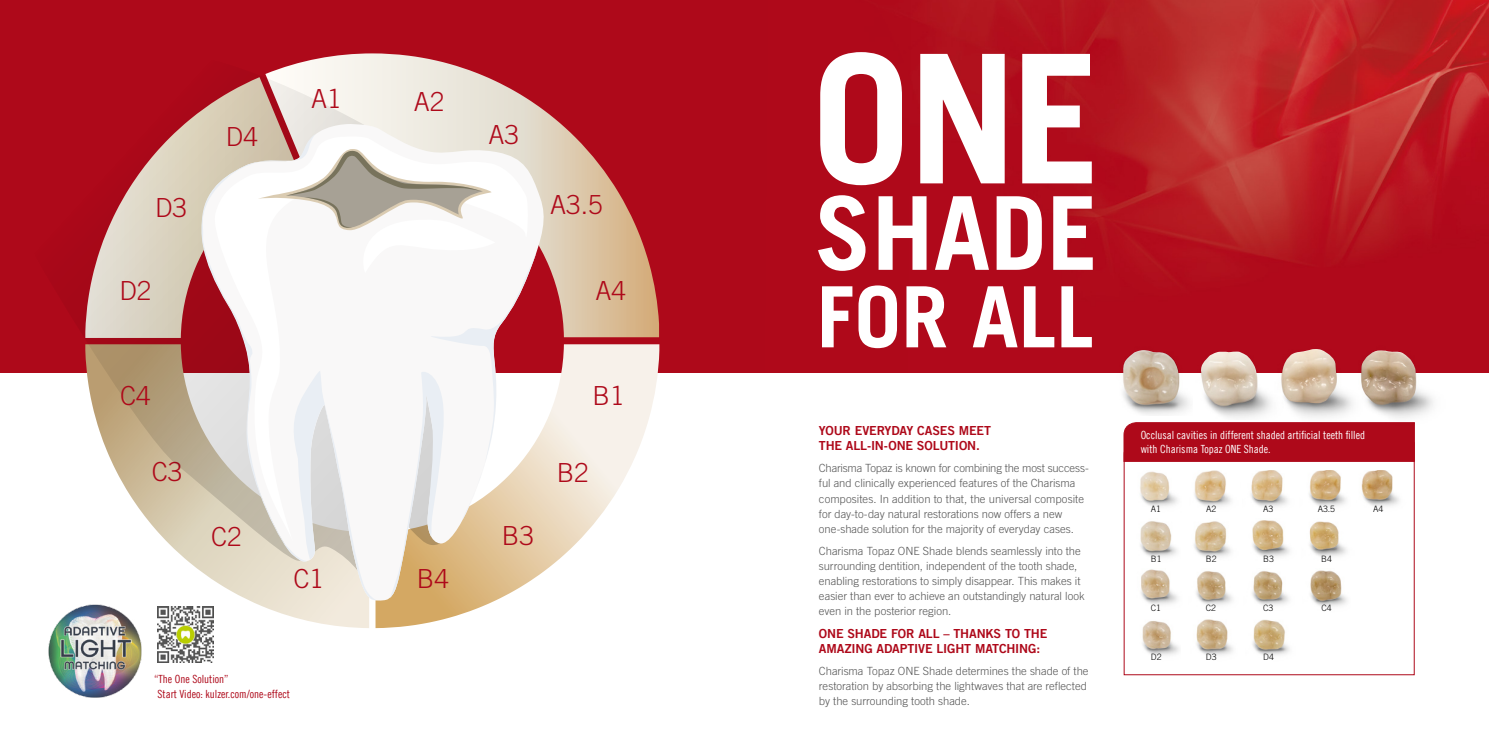
<style>
.page{position:relative;width:1489px;height:745px;background:#fff}
.page>*{position:absolute;margin:0;border:0;box-sizing:border-box;transform-origin:0 0}
.t1{font:700 179.12px "Trade Gothic LT Com";color:#fff}
.t2{font:700 101.75px "Trade Gothic LT Com";color:#fff}
.t3{font:700 84.5px "Trade Gothic LT Com";color:#fff}
.t4{font:300 26.25px "Trade Gothic LT Com";color:#ae091a}
.t5{font:12.5px/15px "Trade Gothic LT Com Bd 2";letter-spacing:-.01em;color:#ae091a}
.t6{font:300 11.25px/15px "Trade Gothic LT Com";color:#565656}
.t7{font:11.25px/13.5px "Trade Gothic LT Com Cn 18";color:#fff}
.t8{font:11.25px/15px "Trade Gothic LT Com Cn 18";color:#ae091a}
.t9{font:300 8.75px "Trade Gothic LT Com";color:#000}
</style>
<div class="page">
<div style="left:0;top:0;width:1488px;height:372px;background:#ae091a"></div>
<img style="left:930px;top:0;width:558px;height:277px">
<div style="left:1123px;top:422px;width:291px;height:19px;background:#ae091a"></div>
<svg style="left:1123px;top:441px;width:291px;height:234px"></svg>
<img style="left:1299px;top:470px;width:51px;height:42px">
<img style="left:1355px;top:470px;width:56px;height:45px">
<img style="left:1242px;top:470px;width:51px;height:40px">
<img style="left:1189px;top:470px;width:50px;height:43px">
<img style="left:1134px;top:470px;width:47px;height:42px">
<img style="left:1301px;top:518px;width:53px;height:42px">
<img style="left:1247px;top:518px;width:48px;height:42px">
<img style="left:1191px;top:518px;width:47px;height:42px">
<img style="left:1135px;top:518px;width:45px;height:44px">
<img style="left:1302px;top:568px;width:48px;height:44px">
<img style="left:1243px;top:568px;width:50px;height:41px">
<img style="left:1188px;top:568px;width:50px;height:42px">
<img style="left:1133px;top:568px;width:49px;height:42px">
<img style="left:1245px;top:616px;width:50px;height:51px">
<img style="left:1189px;top:616px;width:48px;height:51px">
<img style="left:1136px;top:616px;width:44px;height:51px">
<img style="left:157px;top:627px;width:57px;height:35px">
<img style="left:48px;top:606px;width:94px;height:92px">
<img style="left:1116px;top:369px;width:76px;height:46px">
<img style="left:1122px;top:350px;width:56px;height:54px">
<img style="left:1358px;top:368px;width:88px;height:57px">
<img style="left:1362px;top:350px;width:53px;height:54px">
<img style="left:1274px;top:365px;width:88px;height:58px">
<img style="left:1283px;top:349px;width:53px;height:54px">
<img style="left:1192px;top:365px;width:91px;height:54px">
<img style="left:1200px;top:351px;width:58px;height:54px">
<svg style="left:375px;top:344px;width:284px;height:283px"></svg>
<svg style="left:85px;top:600px;width:284px;height:27px"></svg>
<svg style="left:533px;top:102px;width:126px;height:235px"></svg>
<svg style="left:8px;top:53px;width:525px;height:516px"></svg>
<svg style="left:198px;top:123px;width:349px;height:477px"></svg>
<svg style="left:198px;top:134px;width:345px;height:465px"></svg>
<h3 class="t4" style="left:311px;top:83px;width:32px">A1</h3>
<h3 class="t4" style="left:414px;top:86px;width:32px">A2</h3>
<h3 class="t4" style="left:226px;top:121px;width:34px">D4</h3>
<h3 class="t4" style="left:488px;top:119px;width:32px">A3</h3>
<h3 class="t4" style="left:155px;top:192px;width:34px">D3</h3>
<h3 class="t4" style="left:550px;top:189px;width:54px">A3.5</h3>
<h3 class="t4" style="left:119px;top:275px;width:34px">D2</h3>
<h3 class="t4" style="left:595px;top:275px;width:32px">A4</h3>
<h3 class="t4" style="left:120px;top:379px;width:32px">C4</h3>
<h3 class="t4" style="left:592px;top:379px;width:34px">B1</h3>
<h3 class="t4" style="left:152px;top:456px;width:32px">C3</h3>
<h3 class="t4" style="left:556px;top:457px;width:34px">B2</h3>
<h3 class="t4" style="left:211px;top:521px;width:32px">C2</h3>
<h3 class="t4" style="left:293px;top:563px;width:32px">C1</h3>
<h3 class="t4" style="left:417px;top:562px;width:34px">B4</h3>
<p class="t8" style="left:154px;top:670px;width:137px">“The One Solution”<br>Start Video: kulzer.com/one-effect</p>
<h3 class="t4" style="left:502px;top:519px;width:34px">B3</h3>
<h1 class="t1" style="left:811px;top:9px;width:291px">ONE</h1>
<h2 class="t2" style="left:814px;top:171px;width:284px">SHADE</h2>
<h3 class="t3" style="left:816px;top:265px;width:278px">FOR ALL</h3>
<p class="t5" style="left:819px;top:422px;width:174px">YOUR EVERYDAY CASES MEET<br>THE ALL-IN-ONE SOLUTION.</p>
<p class="t6" style="left:819px;top:460px;width:270px">Charisma Topaz is known for combining the most success&shy;ful and clinically experienced features of the Charisma composites. In addition to that, the universal composite for day-to-day natural restorations now offers a new one-shade solution for the majority of everyday cases.</p>
<p class="t6" style="left:819px;top:543px;width:267px">Charisma Topaz ONE Shade blends seamlessly into the surrounding dentition, independent of the tooth shade, enabling restorations to simply disappear. This makes it easier than ever to achieve an outstandingly natural look even in the posterior region.</p>
<p class="t5" style="left:819px;top:625px;width:230px">ONE SHADE FOR ALL – THANKS TO THE<br>AMAZING ADAPTIVE LIGHT MATCHING:</p>
<p class="t6" style="left:819px;top:663px;width:271px">Charisma Topaz ONE Shade determines the shade of the restoration by absorbing the lightwaves that are reflected by the surrounding tooth shade.</p>
<p class="t7" style="left:1140px;top:428px;width:226px">Occlusal cavities in different shaded artificial teeth filled with Charisma Topaz ONE Shade.</p>
<p class="t9" style="left:1150px;top:503px;width:12px">A1</p>
<p class="t9" style="left:1206px;top:503px;width:12px">A2</p>
<p class="t9" style="left:1262px;top:503px;width:12px">A3</p>
<p class="t9" style="left:1317px;top:504px;width:19px">A3.5</p>
<p class="t9" style="left:1372px;top:503px;width:12px">A4</p>
<p class="t9" style="left:1150px;top:553px;width:12px">B1</p>
<p class="t9" style="left:1205px;top:553px;width:12px">B2</p>
<p class="t9" style="left:1262px;top:553px;width:12px">B3</p>
<p class="t9" style="left:1320px;top:553px;width:12px">B4</p>
<p class="t9" style="left:1150px;top:602px;width:12px">C1</p>
<p class="t9" style="left:1205px;top:602px;width:12px">C2</p>
<p class="t9" style="left:1262px;top:602px;width:12px">C3</p>
<p class="t9" style="left:1321px;top:602px;width:12px">C4</p>
<p class="t9" style="left:1150px;top:651px;width:12px">D2</p>
<p class="t9" style="left:1205px;top:651px;width:12px">D3</p>
<p class="t9" style="left:1262px;top:651px;width:12px">D4</p>
</div>
